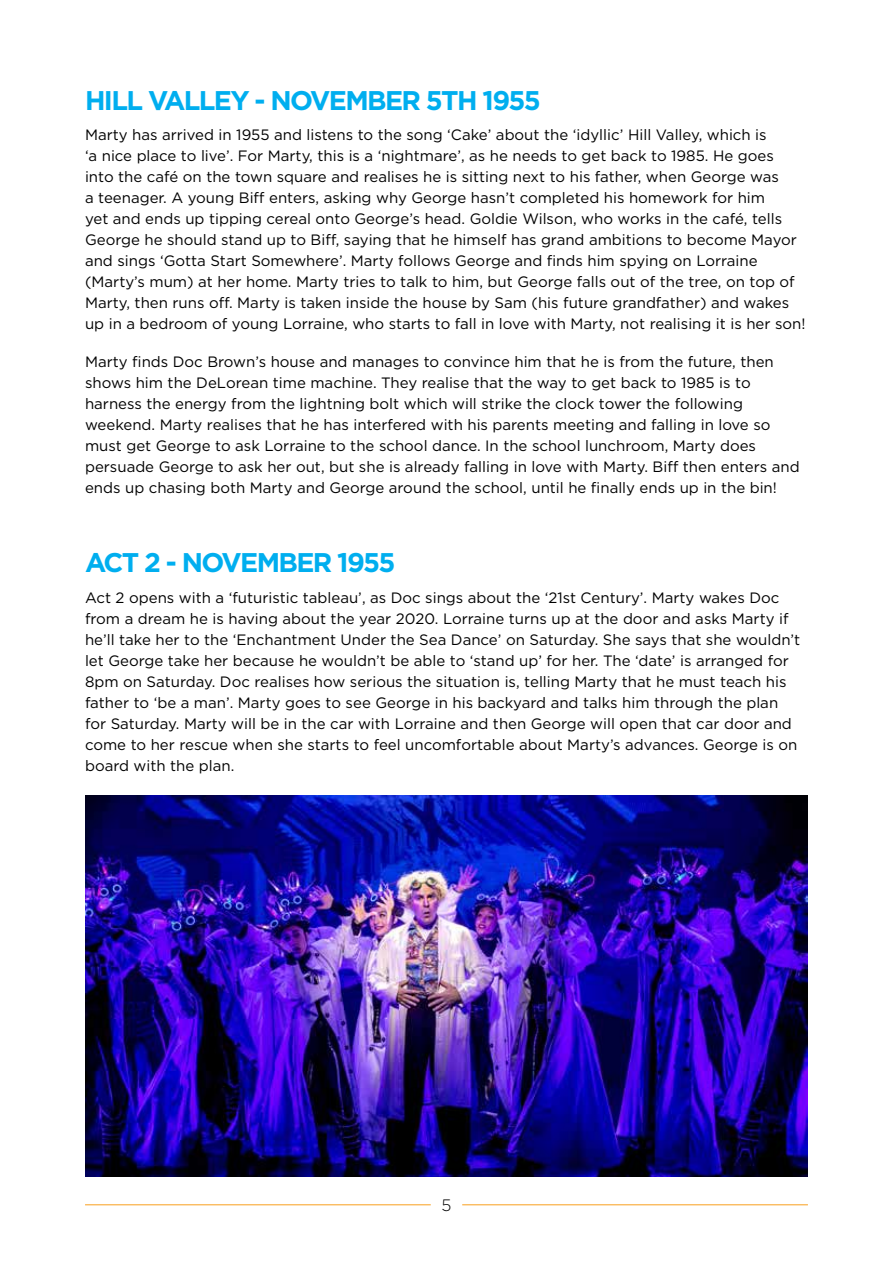
<style>
.page{position:relative;width:893px;height:1263px;background:#fff}
.page>*{position:absolute;margin:0;border:0;box-sizing:border-box;transform-origin:0 0}
.t1{font:700 27px "Gotham";letter-spacing:-.06em;color:#00aeef}
.t2{font:300 16.5px "Gotham";color:#000}
.t3{font:15px/21px "Gotham";color:#000}
</style>
<div class="page">
<hr style="left:85px;top:1204px;width:346px;height:1px;background:#f99f1c">
<hr style="left:462px;top:1204px;width:346px;height:1px;background:#f99f1c">
<img style="left:85px;top:795px;width:723px;height:381px">
<h1 class="t1" style="left:85px;top:82px;width:457px">HILL VALLEY - NOVEMBER 5TH 1955</h1>
<p class="t3" style="left:85px;top:124px;width:722px">Marty has arrived in 1955 and listens to the song ‘Cake’ about the ‘idyllic’ Hill Valley, which is<br>‘a nice place to live’. For Marty, this is a ‘nightmare’, as he needs to get back to 1985. He goes into the café on the town square and realises he is sitting next to his father, when George was<br>a teenager. A young Bi! enters, asking why George hasn’t completed his homework for him<br>yet and ends up tipping cereal onto George’s head. Goldie Wilson, who works in the café, tells George he should stand up to Bi!, saying that he himself has grand ambitions to become Mayor and sings ‘Gotta Start Somewhere’. Marty follows George and finds him spying on Lorraine (Marty’s mum) at her home. Marty tries to talk to him, but George falls out of the tree, on top of Marty, then runs o!. Marty is taken inside the house by Sam (his future grandfather) and wakes up in a bedroom of young Lorraine, who starts to fall in love with Marty, not realising it is her son!</p>
<p class="t3" style="left:85px;top:351px;width:716px">Marty finds Doc Brown’s house and manages to convince him that he is from the future, then shows him the DeLorean time machine. They realise that the way to get back to 1985 is to harness the energy from the lightning bolt which will strike the clock tower the following weekend. Marty realises that he has interfered with his parents meeting and falling in love so must get George to ask Lorraine to the school dance. In the school lunchroom, Marty does persuade George to ask her out, but she is already falling in love with Marty. Bi! then enters and ends up chasing both Marty and George around the school, until he finally ends up in the bin!</p>
<h1 class="t1" style="left:85px;top:545px;width:312px">ACT 2 - NOVEMBER 1955</h1>
<p class="t3" style="left:85px;top:587px;width:717px">Act 2 opens with a ‘futuristic tableau’, as Doc sings about the ‘21st Century’. Marty wakes Doc from a dream he is having about the year 2020. Lorraine turns up at the door and asks Marty if he’ll take her to the ‘Enchantment Under the Sea Dance’ on Saturday. She says that she wouldn’t let George take her because he wouldn’t be able to ‘stand up’ for her. The ‘date’ is arranged for 8pm on Saturday. Doc realises how serious the situation is, telling Marty that he must teach his father to ‘be a man’. Marty goes to see George in his backyard and talks him through the plan for Saturday. Marty will be in the car with Lorraine and then George will open that car door and come to her rescue when she starts to feel uncomfortable about Marty’s advances. George is on board with the plan.</p>
<p class="t2" style="left:441px;top:1195px;width:11px">5</p>
</div>
